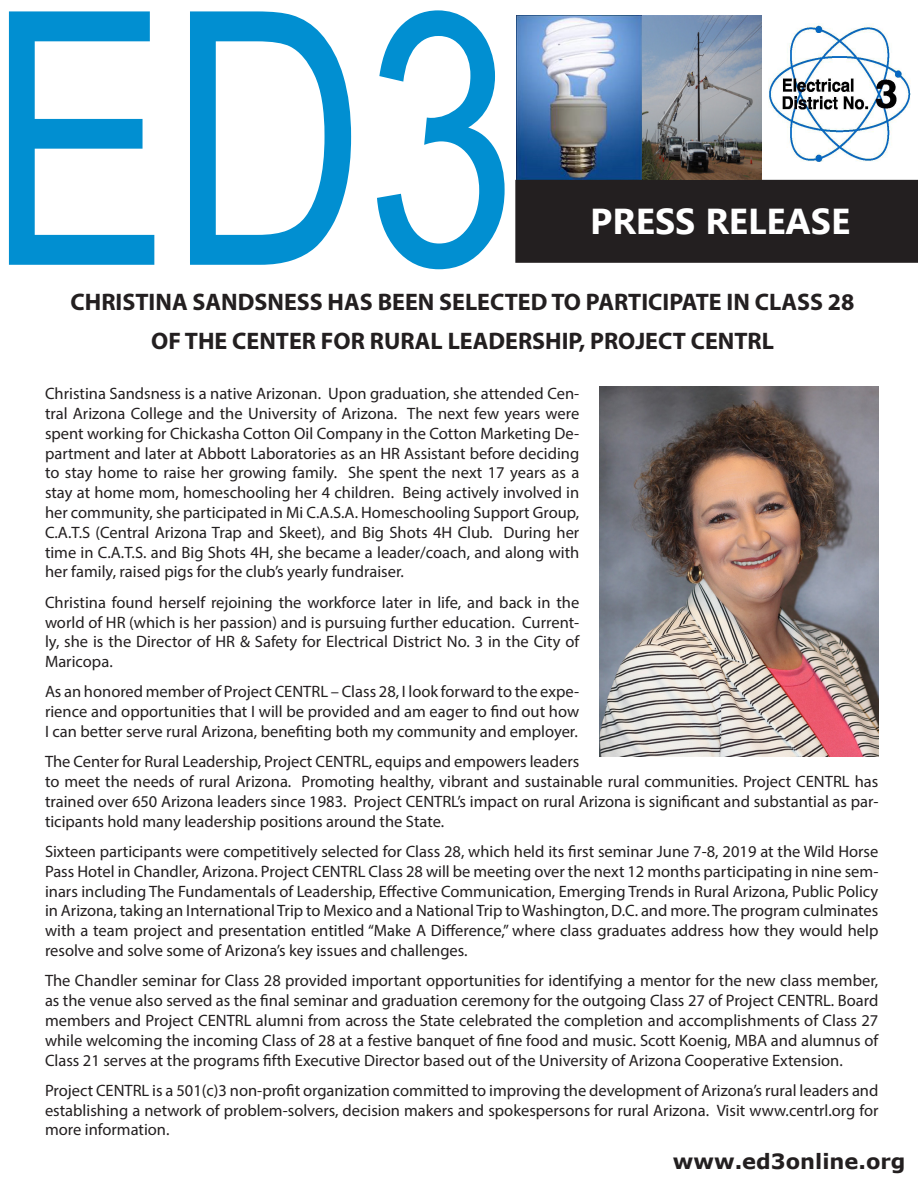
<style>
.page{position:relative;width:918px;height:1188px;background:#fff}
.page>*{position:absolute;margin:0;border:0;box-sizing:border-box;transform-origin:0 0}
.t1{font:353.85px "Arial";color:#018fd1;scale:.77 1}
.t2{font:700 36px "Myanmar Text";color:#fff}
.t3{font:700 24px "Myriad Pro";color:#231f20}
.t4{font:700 21px "Verdana";color:#231f20}
.t5{font:16.5px/19.8px "Myriad Pro";color:#231f20;text-align:justify}
</style>
<div class="page">
<img style="left:516px;top:16px;width:245px;height:164px">
<div style="left:515px;top:180px;width:403px;height:83px;background:#231f20"></div>
<img style="left:769px;top:24px;width:142px;height:137px">
<img style="left:599px;top:387px;width:279px;height:370px">
<p class="t1" style="left:-13px;top:-103px;width:689px">ED3</p>
<p class="t2" style="left:590px;top:201px;width:261px">PRESS RELEASE</p>
<p class="t3" style="left:71px;top:286px;width:785px">CHRISTINA SANDSNESS HAS BEEN SELECTED TO PARTICIPATE IN CLASS 28</p>
<p class="t3" style="left:151px;top:325px;width:624px">OF THE CENTER FOR RURAL LEADERSHIP, PROJECT CENTRL</p>
<p class="t5" style="left:45px;top:384px;width:536px">Christina Sandsness is a native Arizonan. Upon graduation, she attended Cen&shy;tral Arizona College and the University of Arizona. The next few years were spent working for Chickasha Cotton Oil Company in the Cotton Marketing De&shy;partment and later at Abbott Laboratories as an HR Assistant before deciding to stay home to raise her growing family. She spent the next 17 years as a stay at home mom, homeschooling her 4 children. Being actively involved in her community, she participated in Mi C.A.S.A. Homeschooling Support Group, C.A.T.S (Central Arizona Trap and Skeet), and Big Shots 4H Club. During her time in C.A.T.S. and Big Shots 4H, she became a leader/coach, and along with her family, raised pigs for the club’s yearly fundraiser.</p>
<p class="t5" style="left:45px;top:592px;width:536px">Christina found herself rejoining the workforce later in life, and back in the world of HR (which is her passion) and is pursuing further education. Current&shy;ly, she is the Director of HR &amp; Safety for Electrical District No. 3 in the City of Maricopa.</p>
<p class="t5" style="left:45px;top:682px;width:536px">As an honored member of Project CENTRL – Class 28, I look forward to the expe&shy;rience and opportunities that I will be provided and am eager to find out how I can better serve rural Arizona, benefiting both my community and employer.</p>
<p class="t5" style="left:45px;top:752px;width:835px;text-align:left">The Center for Rural Leadership, Project CENTRL, equips and empowers leaders<br>to meet the needs of rural Arizona. Promoting healthy, vibrant and sustainable rural communities. Project CENTRL has trained over 650 Arizona leaders since 1983. Project CENTRL’s impact on rural Arizona is significant and substantial as par&shy;ticipants hold many leadership positions around the State.</p>
<p class="t5" style="left:45px;top:841px;width:835px">Sixteen participants were competitively selected for Class 28, which held its first seminar June 7-8, 2019 at the Wild Horse Pass Hotel in Chandler, Arizona. Project CENTRL Class 28 will be meeting over the next 12 months participating in nine sem&shy;inars including The Fundamentals of Leadership, Effective Communication, Emerging Trends in Rural Arizona, Public Policy in Arizona, taking an International Trip to Mexico and a National Trip to Washington, D.C. and more. The program culminates with a team project and presentation entitled “Make A Difference,” where class graduates address how they would help resolve and solve some of Arizona’s key issues and challenges.</p>
<p class="t5" style="left:45px;top:971px;width:835px">The Chandler seminar for Class 28 provided important opportunities for identifying a mentor for the new class member, as the venue also served as the final seminar and graduation ceremony for the outgoing Class 27 of Project CENTRL. Board members and Project CENTRL alumni from across the State celebrated the completion and accomplishments of Class 27 while welcoming the incoming Class of 28 at a festive banquet of fine food and music. Scott Koenig, MBA and alumnus of Class 21 serves at the programs fifth Executive Director based out of the University of Arizona Cooperative Extension.</p>
<p class="t5" style="left:45px;top:1080px;width:835px">Project CENTRL is a 501(c)3 non-profit organization committed to improving the development of Arizona’s rural leaders and establishing a network of problem-solvers, decision makers and spokespersons for rural Arizona. Visit www.centrl.org for more information.</p>
<p class="t4" style="left:673px;top:1147px;width:234px">www.ed3online.org</p>
</div>
